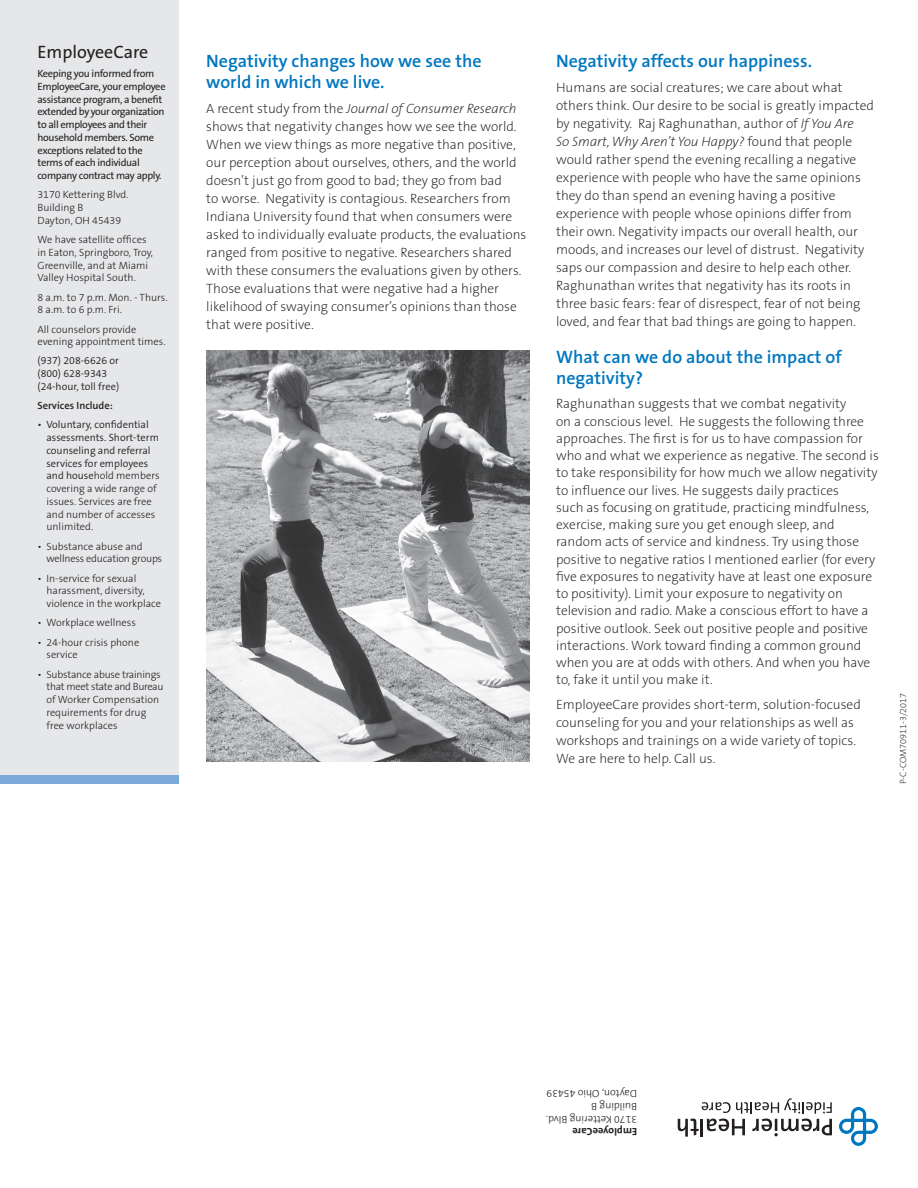
<style>
.page{position:relative;width:918px;height:1188px;background:#fff}
.page>*{position:absolute;margin:0;border:0;box-sizing:border-box;transform-origin:0 0}
.t1{font:600 18px/21px "The Sans B6";color:#0077c0}
.t2{font:18px "The Sans B5 Plain";color:#231f20}
.t3{font:200 13.5px/18px "The Sans B2";color:#231f20}
.t4{font:300 10.5px/12.8px "The Sans B3";color:#231f20}
.t5{font:10.5px/12.8px "The Sans B5 Plain";letter-spacing:-.03em;color:#231f20}
.t6{font:300 10.5px/12.8px "The Sans B4";color:#231f20}
.t7{font:300 10.5px/12.8px "The Sans B3";letter-spacing:-.02em;color:#231f20}
.t8{font:600 10.5px "The Sans B6";color:#231f20}
.t9{font:700 10.5px "The Sans B7";color:#231f20}
.t10{font:200 9px "The Sans B2";color:#231f20}
.s1{font-family:"The Sans B4"}
.s2{font-style:italic}
</style>
<div class="page">
<div style="left:0;top:0;width:178px;height:775px;background:#e6e7e9"></div>
<div style="left:0;top:775px;width:178px;height:9px;background:#7ba9da"></div>
<svg style="left:839px;top:1107px;width:39px;height:39px"></svg>
<svg style="left:678px;top:1098px;width:154px;height:39px"></svg>
<img style="left:206px;top:351px;width:323px;height:411px">
<h1 class="t2" style="left:38px;top:42px;width:112px">EmployeeCare</h1>
<p class="t5" style="left:38px;top:68px;width:130px">Keeping you informed from<br>EmployeeCare, your employee assistance program, a benefit extended by your organization to all employees and their household members. Some exceptions related to the terms of each individual company contract may apply.</p>
<p class="t4" style="left:38px;top:189px;width:93px">3170 Kettering Blvd.<br>Building B<br>Dayton, OH 45439</p>
<p class="t4" style="left:38px;top:233px;width:117px">We have satellite offices in Eaton, Springboro, Troy,<br>Greenville, and at Miami<br>Valley Hospital South.</p>
<p class="t4" style="left:38px;top:291px;width:132px">8 a.m. to 7 p.m. Mon. - Thurs.<br>8 a.m. to 6 p.m. Fri.</p>
<p class="t4" style="left:38px;top:323px;width:130px">All counselors provide evening appointment times.</p>
<p class="t6" style="left:38px;top:355px;width:83px">(937) 208-6626 or (800) 628-9343 (24-hour, toll free)</p>
<p class="t8" style="left:38px;top:400px;width:77px">Services Include:</p>
<p class="t6" style="left:46px;top:419px;width:114px;text-indent:-9px">• Voluntary, confidential assessments. Short-term counseling and referral services for employees</p>
<p class="t4" style="left:46px;top:470px;width:115px"><span class="s1">and house</span>hold members covering a wide range of issues. Services are free and number of accesses unlimited.</p>
<p class="t7" style="left:46px;top:540px;width:117px;text-indent:-9px">• Substance abuse and wellness education groups</p>
<p class="t4" style="left:46px;top:572px;width:116px;text-indent:-9px">• In-service for sexual harassment, diversity, violence in the workplace</p>
<p class="t4" style="left:38px;top:617px;width:100px">• Workplace wellness</p>
<p class="t4" style="left:46px;top:636px;width:94px;text-indent:-9px">• 24-hour crisis phone service</p>
<p class="t4" style="left:46px;top:668px;width:119px;text-indent:-9px">• Substance abuse trainings that meet state and Bureau of Worker Compensation requirements for drug free workplaces</p>
<h1 class="t1" style="left:206px;top:51px;width:277px">Negativity changes how we see the world in which we live.</h1>
<p class="t3" style="left:206px;top:100px;width:322px">A recent study from the <span class="s2">Journal of Consumer Research </span>shows that negativity changes how we see the world.<br>When we view things as more negative than positive, our perception about ourselves, others, and the world doesn’t just go from good to bad; they go from bad<br>to worse. Negativity is contagious. Researchers from Indiana University found that when consumers were asked to individually evaluate products, the evaluations ranged from positive to negative. Researchers shared with these consumers the evaluations given by others.<br>Those evaluations that were negative had a higher likelihood of swaying consumer’s opinions than those that were positive.</p>
<h1 class="t1" style="left:556px;top:51px;width:258px">Negativity affects our happiness.</h1>
<p class="t3" style="left:556px;top:79px;width:319px">Humans are social creatures; we care about what others think. Our desire to be social is greatly impacted by negativity. Raj Raghunathan, author of <span class="s2">If You Are<br>So Smart, Why Aren’t You Happy?</span> found that people would rather spend the evening recalling a negative experience with people who have the same opinions they do than spend an evening having a positive experience with people whose opinions differ from their own. Negativity impacts our overall health, our moods, and increases our level of distrust. Negativity saps our compassion and desire to help each other.<br>Raghunathan writes that negativity has its roots in three basic fears: fear of disrespect, fear of not being loved, and fear that bad things are going to happen.</p>
<h1 class="t1" style="left:556px;top:347px;width:287px">What can we do about the impact of negativity?</h1>
<p class="t3" style="left:556px;top:395px;width:324px;line-height:17.2px">Raghunathan suggests that we combat negativity<br>on a conscious level. He suggests the following three approaches. The first is for us to have compassion for who and what we experience as negative. The second is to take responsibility for how much we allow negativity to influence our lives. He suggests daily practices<br>such as focusing on gratitude, practicing mindfulness, exercise, making sure you get enough sleep, and random acts of service and kindness. Try using those positive to negative ratios I mentioned earlier (for every five exposures to negativity have at least one exposure to positivity). Limit your exposure to negativity on television and radio. Make a conscious effort to have a positive outlook. Seek out positive people and positive interactions. Work toward finding a common ground when you are at odds with others. And when you have to, fake it until you make it.</p>
<p class="t3" style="left:556px;top:696px;width:306px">EmployeeCare provides short-term, solution-focused counseling for you and your relationships as well as workshops and trainings on a wide variety of topics.<br>We are here to help. Call us.</p>
<p class="t10" style="left:898px;top:784px;width:93px;rotate:-90deg">P-C-COM70911-3/2017</p>
<p class="t4" style="left:637px;top:1125px;width:93px;rotate:-180deg">3170 Kettering Blvd.<br>Building B<br>Dayton, Ohio 45439</p>
<p class="t9" style="left:637px;top:1138px;width:66px;rotate:-180deg">EmployeeCare</p>
</div>
